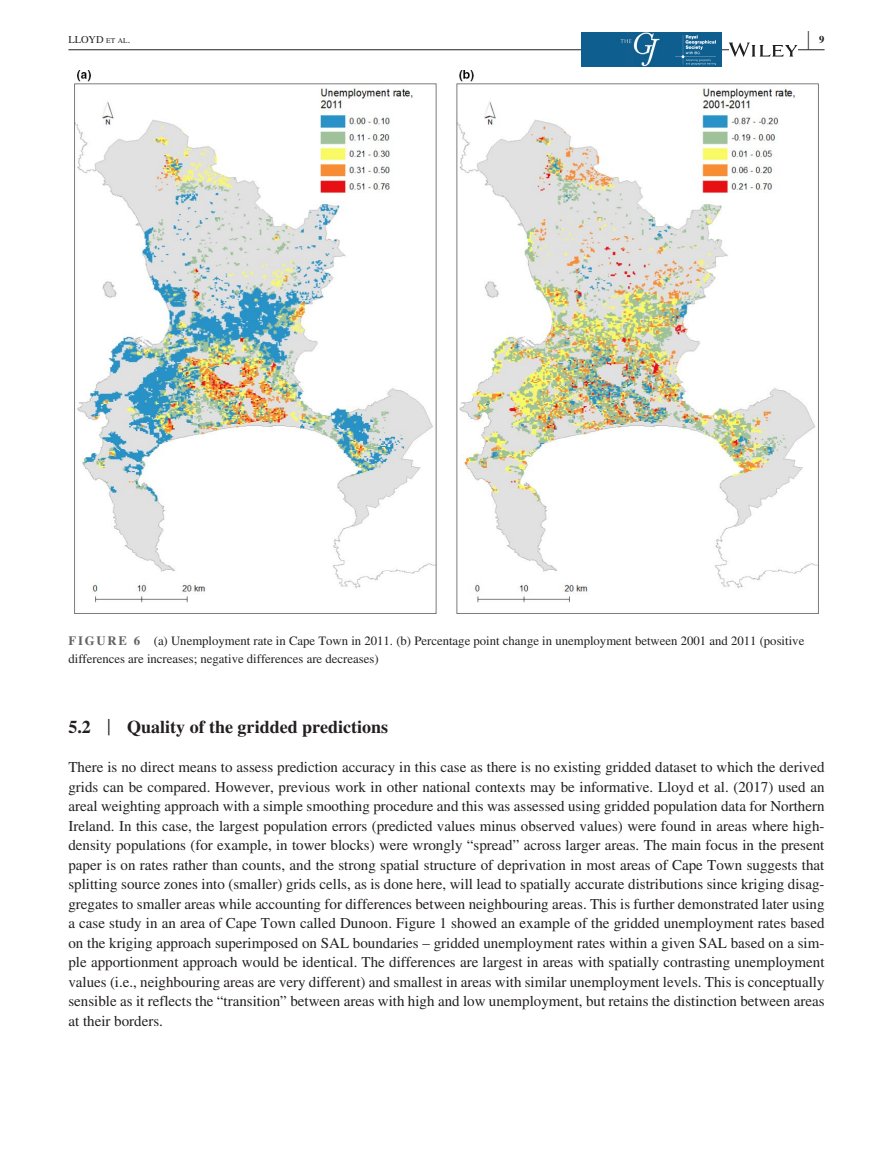
<style>
.page{position:relative;width:893px;height:1174px;background:#fff}
.page>*{position:absolute;margin:0;border:0;box-sizing:border-box;transform-origin:0 0}
.t1{font:700 25.95px "STIX";color:#231f20;scale:.36 1}
.t2{font:700 18px "STIX";color:#231f20}
.t3{font:15px/19.5px "STIX";color:#231f20;text-align:justify}
.t4{font:12.75px/18px "STIX";color:#231f20}
.t5{font:10.5px "STIX";color:#231f20}
.t6{font:700 10.5px "STIX";color:#231f20}
.s1{font-size:7.35px}
.s2{font-weight:700;color:#636366}
.s3{font-weight:400;font-size:23.7px}
</style>
<div class="page">
<hr style="left:68px;top:49px;width:756px;height:1px;background:#231f20">
<img style="left:581px;top:33px;width:140px;height:34px">
<img style="left:675px;top:35px;width:40px;height:30px">
<svg style="left:729px;top:43px;width:68px;height:14px"></svg>
<img style="left:75px;top:70px;width:743px;height:543px">
<h1 class="t1" style="left:807px;top:25px;width:7px">|</h1>
<p class="t5" style="left:68px;top:32px;width:63px">LLOYD <span class="s1">et al</span>.</p>
<p class="t6" style="left:819px;top:33px;width:7px">9</p>
<p class="t4" style="left:68px;top:633px;width:737px"><span class="s2">FIGURE 6</span> (a) Unemployment rate in Cape Town in 2011. (b) Percentage point change in unemployment between 2001 and 2011 (positive differences are increases; negative differences are decreases)</p>
<p class="t2" style="left:68px;top:716px;width:321px">5.2 <span class="s3">|</span> Quality of the gridded predictions</p>
<p class="t3" style="left:68px;top:758px;width:758px">There is no direct means to assess prediction accuracy in this case as there is no existing gridded dataset to which the derived grids can be compared. However, previous work in other national contexts may be informative. Lloyd et al. (2017) used an areal weighting approach with a simple smoothing procedure and this was assessed using gridded population data for Northern Ireland. In this case, the largest population errors (predicted values minus observed values) were found in areas where high&shy;density populations (for example, in tower blocks) were wrongly “spread” across larger areas. The main focus in the present paper is on rates rather than counts, and the strong spatial structure of deprivation in most areas of Cape Town suggests that splitting source zones into (smaller) grids cells, as is done here, will lead to spatially accurate distributions since kriging disag&shy;gregates to smaller areas while accounting for differences between neighbouring areas. This is further demonstrated later using a case study in an area of Cape Town called Dunoon. Figure 1 showed an example of the gridded unemployment rates based on the kriging approach superimposed on SAL boundaries – gridded unemployment rates within a given SAL based on a sim&shy;ple apportionment approach would be identical. The differences are largest in areas with spatially contrasting unemployment values (i.e., neighbouring areas are very different) and smallest in areas with similar unemployment levels. This is conceptually sensible as it reflects the “transition” between areas with high and low unemployment, but retains the distinction between areas at their borders.</p>
</div>
